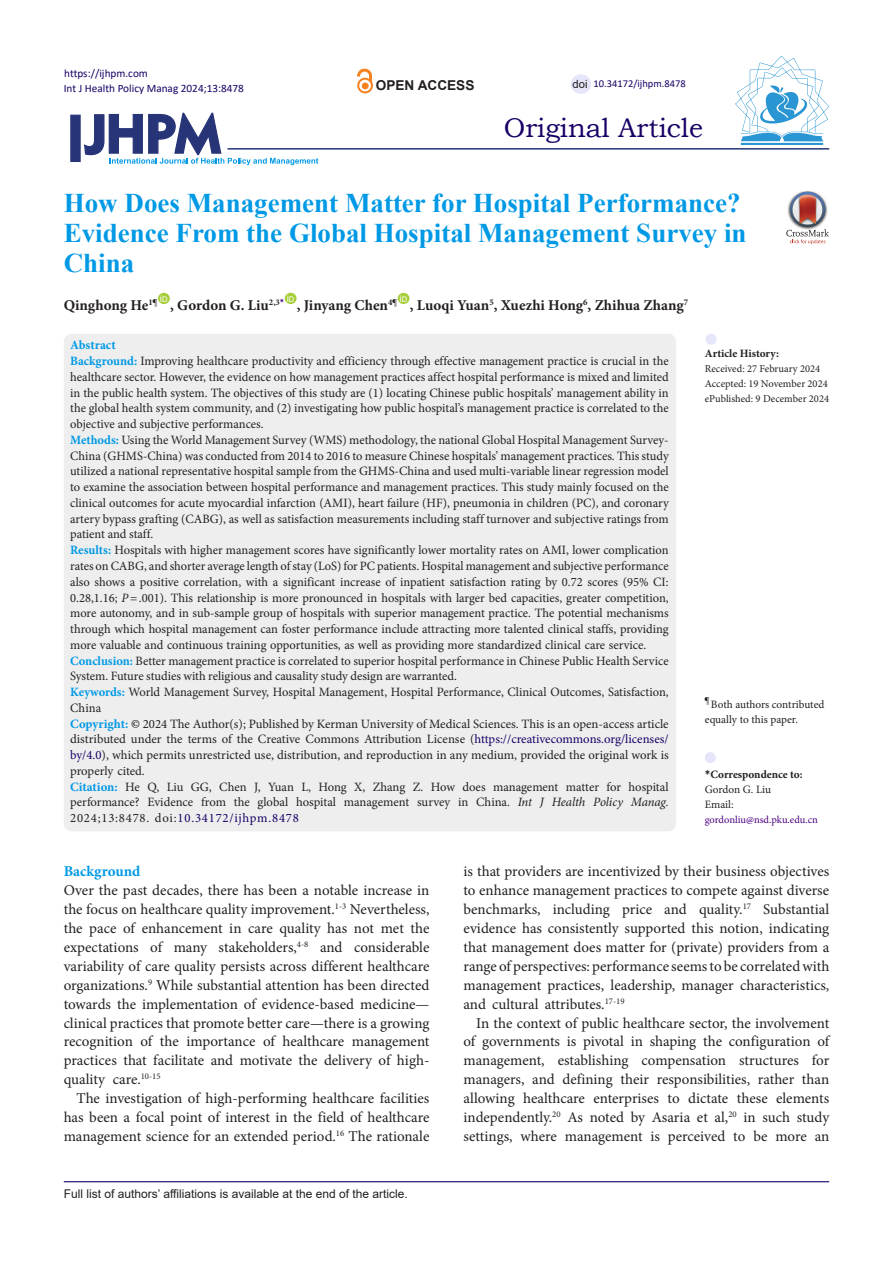
<style>
.page{position:relative;width:893px;height:1263px;background:#fff}
.page>*{position:absolute;margin:0;border:0;box-sizing:border-box;transform-origin:0 0}
.Default{font:700 27px/30px "Times New Roman";color:#0099e5}
.t1{font:27px "Bookman Old Style";color:#190066}
.t2{font:15px/18.9px "Minion Pro";letter-spacing:-.005em;color:#231f20;text-align:justify}
.Default-2{font:700 15px "Minion Pro";color:#231f20}
.heading_1{font:700 15px "Minion Pro";color:#0099e5}
.t3{font:700 13.65px "Arial";color:#231f20}
.Default-3{font:12.75px/15.8px "Minion Pro";color:#231f20;text-align:justify}
.Default-4{font:700 12.75px "Minion Pro";color:#0099e5}
.t4{font:12px "Arial";color:#231f20}
.t5{font:11.25px/15px "Minion Pro";letter-spacing:-.005em;color:#231f20}
.t6{font:11.25px "Calibri";color:#190066}
.t7{font:700 11.25px "Minion Pro";color:#231f20}
.t8{font:11.25px "Arial";color:#231f20}
.t9{font:10.5px "Minion Pro";color:#231f20}
.t10{font:10.5px "Minion Pro";letter-spacing:-.01em;color:#4b0082}
.t11{font:10.5px "Calibri";color:#190066}
.t12{font:7.8px "Arial";color:#fff}
.s1{font-weight:700;color:#0099e5}
.s2{font-style:italic}
.s3{color:#000}
.s4{color:#190066}
.s5{font-family:"Calibri"}
</style>
<div class="page">
<svg style="left:84px;top:112px;width:234px;height:53px"></svg>
<div style="left:70px;top:115px;width:11px;height:47px;background:#273578;border:1px solid #273578"></div>
<div style="left:158px;top:293px;width:12px;height:11px;background:#a6ce39;border-radius:50%"></div>
<div style="left:285px;top:293px;width:12px;height:11px;background:#a6ce39;border-radius:50%"></div>
<div style="left:398px;top:293px;width:11px;height:11px;background:#a6ce39;border-radius:50%"></div>
<hr style="left:227px;top:148px;width:602px;height:2px;background:#273578">
<div style="left:64px;top:334px;width:612px;height:497px;background:#eee;border-radius:8px"></div>
<div style="left:705px;top:752px;width:11px;height:11px;background:#e6e6fa;border-radius:50%"></div>
<div style="left:705px;top:334px;width:11px;height:11px;background:#e6e6fa;border-radius:50%"></div>
<hr style="left:64px;top:1181px;width:765px;height:1px;background:#190066">
<hr style="left:741px;top:143px;width:82px;height:2px;background:#2995d2">
<svg style="left:735px;top:56px;width:94px;height:85px"></svg>
<div style="left:571px;top:74px;width:20px;height:20px;background:#e6e6fa;border-radius:50%"></div>
<img style="left:801px;top:191px;width:13px;height:1px">
<svg style="left:786px;top:192px;width:43px;height:52px"></svg>
<div style="left:357px;top:78px;width:16px;height:15px;border:2px solid #f58220;border-radius:50%"></div>
<svg style="left:357px;top:69px;width:15px;height:20px"></svg>
<p class="t6" style="left:64px;top:65px;width:85px">https://ijhpm.com</p>
<p class="t6" style="left:64px;top:81px;width:182px">Int J Health Policy Manag 2024;13:8478</p>
<p class="t3" style="left:376px;top:76px;width:100px">OPEN ACCESS</p>
<p class="t8" style="left:573px;top:76px;width:17px">doi</p>
<p class="t11" style="left:593px;top:76px;width:94px">10.34172/ijhpm.8478</p>
<p class="t1" style="left:504px;top:110px;width:201px">Original Article</p>
<p class="Default" style="left:64px;top:188px;width:684px">How Does Management Matter for Hospital Performance?<br>Evidence From the Global Hospital Management Survey in<br>China</p>
<p class="Default-2" style="left:64px;top:294px;width:95px">Qinghong He<sup>1</sup><sup>¶</sup></p>
<p class="t12" style="left:160px;top:293px;width:9px">ID</p>
<p class="Default-2" style="left:170px;top:294px;width:116px">, Gordon G. Liu<sup>2,3</sup><sup>*</sup></p>
<p class="t12" style="left:287px;top:293px;width:9px">ID</p>
<p class="Default-2" style="left:297px;top:294px;width:102px">, Jinyang Chen<sup>4</sup><sup>¶</sup></p>
<p class="t12" style="left:400px;top:293px;width:9px">ID</p>
<p class="Default-2" style="left:410px;top:294px;width:280px">, Luoqi Yuan<sup>5</sup>, Xuezhi Hong<sup>6</sup>, Zhihua Zhang<sup>7</sup></p>
<p class="Default-4" style="left:70px;top:336px;width:47px">Abstract</p>
<p class="Default-3" style="left:70px;top:353px;width:600px"><span class="s1">Background:</span> Improving healthcare productivity and efficiency through effective management practice is crucial in the healthcare sector. However, the evidence on how management practices affect hospital performance is mixed and limited in the public health system. The objectives of this study are (1) locating Chinese public hospitals’ management ability in the global health system community, and (2) investigating how public hospital’s management practice is correlated to the objective and subjective performances.</p>
<p class="Default-3" style="left:70px;top:432px;width:600px"><span class="s1">Methods:</span> Using the World Management Survey (WMS) methodology, the national Global Hospital Management Survey-China (GHMS-China) was conducted from 2014 to 2016 to measure Chinese hospitals’ management practices. This study utilized a national representative hospital sample from the GHMS-China and used multi-variable linear regression model to examine the association between hospital performance and management practices. This study mainly focused on the clinical outcomes for acute myocardial infarction (AMI), heart failure (HF), pneumonia in children (PC), and coronary artery bypass grafting (CABG), as well as satisfaction measurements including staff turnover and subjective ratings from patient and staff.</p>
<p class="Default-3" style="left:70px;top:542px;width:600px"><span class="s1">Results:</span> Hospitals with higher management scores have significantly lower mortality rates on AMI, lower complication rates on CABG, and shorter average length of stay (LoS) for PC patients. Hospital management and subjective performance also shows a positive correlation, with a significant increase of inpatient satisfaction rating by 0.72 scores (95% CI:<br>0.28,1.16; <span class="s2">P</span>=.001). This relationship is more pronounced in hospitals with larger bed capacities, greater competition, more autonomy, and in sub-sample group of hospitals with superior management practice. The potential mechanisms through which hospital management can foster performance include attracting more talented clinical staffs, providing more valuable and continuous training opportunities, as well as providing more standardized clinical care service.</p>
<p class="Default-3" style="left:70px;top:653px;width:600px"><span class="s1">Conclusion:</span> Better management practice is correlated to superior hospital performance in Chinese Public Health Service<br>System. Future studies with religious and causality study design are warranted.</p>
<p class="Default-3" style="left:70px;top:684px;width:600px"><span class="s1">Keywords:</span> World Management Survey, Hospital Management, Hospital Performance, Clinical Outcomes, Satisfaction,<br>China</p>
<p class="Default-3" style="left:70px;top:716px;width:600px"><span class="s1">Copyright:</span> <span class="s3">©</span> 2024 The Author(s); Published by Kerman University of Medical Sciences. This is an open-access article distributed under the terms of the Creative Commons Attribution License (<span class="s4">https://creativecommons.org/licenses/ by/4.0</span>), which permits unrestricted use, distribution, and reproduction in any medium, provided the original work is properly cited.</p>
<p class="Default-3" style="left:70px;top:779px;width:600px"><span class="s1">Citation:</span> He Q, Liu GG, Chen J, Yuan L, Hong X, Zhang Z. How does management matter for hospital performance? Evidence from the global hospital management survey in China. <span class="s2">Int J Health Policy Manag.<br></span>2024;13:8478. doi:<span class="s4">10.34172/ijhpm.8478</span></p>
<p class="t7" style="left:705px;top:345px;width:76px">Article History:</p>
<p class="t9" style="left:705px;top:361px;width:117px">Received: 27 February 2024</p>
<p class="t9" style="left:705px;top:376px;width:124px">Accepted: 19 November 2024</p>
<p class="t9" style="left:705px;top:391px;width:126px">ePublished: 9 December 2024</p>
<p class="t5" style="left:705px;top:696px;width:121px"><sup>¶</sup> Both authors contributed equally to this paper.</p>
<p class="t7" style="left:705px;top:766px;width:99px"><span class="s5">*</span>Correspondence to:</p>
<p class="t5" style="left:705px;top:782px;width:68px">Gordon G. Liu</p>
<p class="t5" style="left:705px;top:797px;width:30px">Email:</p>
<p class="t10" style="left:705px;top:813px;width:115px">gordonliu@nsd.pku.edu.cn</p>
<p class="heading_1" style="left:64px;top:861px;width:78px">Background</p>
<p class="t2" style="left:64px;top:881px;width:367px">Over the past decades, there has been a notable increase in the focus on healthcare quality improvement.<sup>1-3</sup> Nevertheless, the pace of enhancement in care quality has not met the expectations of many stakeholders,<sup>4-8</sup> and considerable variability of care quality persists across different healthcare organizations.<sup>9</sup> While substantial attention has been directed towards the implementation of evidence-based medicine— clinical practices that promote better care—there is a growing recognition of the importance of healthcare management practices that facilitate and motivate the delivery of high&shy;quality care.<sup>10-15</sup></p>
<p class="t2" style="left:64px;top:1089px;width:367px;text-indent:13px">The investigation of high-performing healthcare facilities has been a focal point of interest in the field of healthcare management science for an extended period.<sup>16</sup> The rationale</p>
<p class="t4" style="left:64px;top:1185px;width:346px">Full list of authors’ affiliations is available at the end of the article.</p>
<p class="t2" style="left:463px;top:862px;width:367px">is that providers are incentivized by their business objectives to enhance management practices to compete against diverse benchmarks, including price and quality.<sup>17</sup> Substantial evidence has consistently supported this notion, indicating that management does matter for (private) providers from a range of perspectives: performance seems to be correlated with management practices, leadership, manager characteristics, and cultural attributes.<sup>17-19</sup></p>
<p class="t2" style="left:463px;top:1013px;width:367px;text-indent:13px">In the context of public healthcare sector, the involvement of governments is pivotal in shaping the configuration of management, establishing compensation structures for managers, and defining their responsibilities, rather than allowing healthcare enterprises to dictate these elements independently.<sup>20</sup> As noted by Asaria et al,<sup>20</sup> in such study settings, where management is perceived to be more an</p>
</div>
